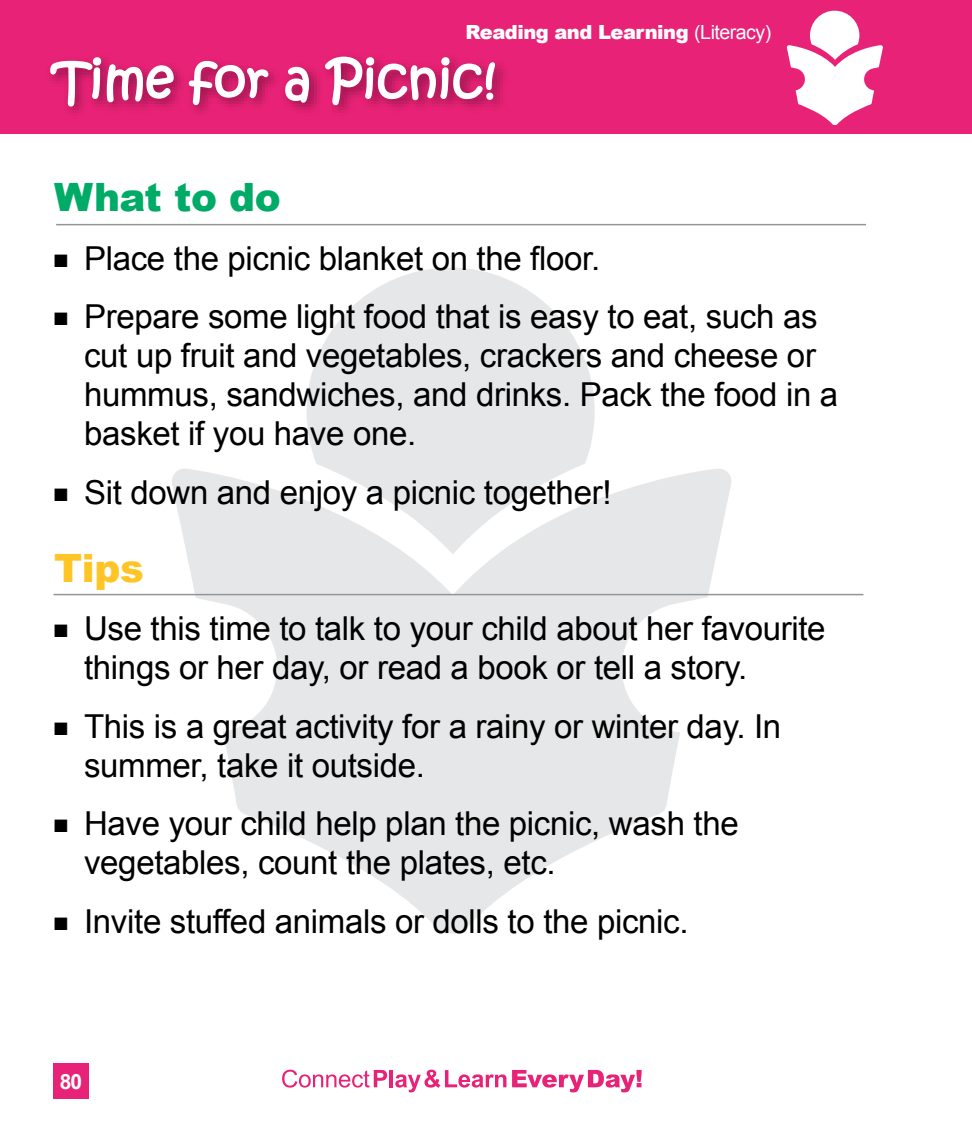
<style>
.page{position:relative;width:972px;height:1134px;background:#fff}
.page>*{position:absolute;margin:0;border:0;box-sizing:border-box;transform-origin:0 0}
.t1{font:51px "Kristen ITC";color:#fff}
.t2{font:900 39px "Arial";letter-spacing:-.01em;color:#00ab67}
.t3{font:900 39px "Arial";color:#ffc425}
.t4{font:33px/39px "Arial";letter-spacing:-.01em;color:#000}
.t5{font:700 21px "Arial";color:#fff}
.t6{font:900 19.5px "Arial";letter-spacing:-.025em;color:#fff}
.s1{font-weight:400}
</style>
<div class="page">
<div style="left:0;top:0;width:972px;height:133px;background:#e82276"></div>
<svg style="left:282px;top:1070px;width:105px;height:18px"></svg>
<hr style="left:390px;top:1070px;width:3px;height:17px;background:#e82276">
<svg style="left:395px;top:1070px;width:111px;height:22px"></svg>
<svg style="left:512px;top:1070px;width:130px;height:22px"></svg>
<div style="left:53px;top:1063px;width:36px;height:36px;background:#e82276"></div>
<img style="left:41px;top:63px;width:485px;height:71px">
<svg style="left:49px;top:57px;width:126px;height:77px"></svg>
<svg style="left:188px;top:60px;width:81px;height:46px"></svg>
<svg style="left:284px;top:66px;width:26px;height:37px"></svg>
<svg style="left:324px;top:56px;width:172px;height:78px"></svg>
<svg style="left:787px;top:11px;width:96px;height:114px"></svg>
<svg style="left:307px;top:268px;width:288px;height:200px;fill:#e6e7e8"></svg>
<svg style="left:171px;top:468px;width:561px;height:466px;fill:#e6e7e8"></svg>
<hr style="left:54px;top:594px;width:809px;height:1px;background:#939598">
<hr style="left:56px;top:224px;width:810px;height:1px;background:#939598">
<p class="t6" style="left:466px;top:17px;width:307px">Reading and Learning <span class="s1">(Literacy)</span></p>
<h1 class="t1" style="left:52px;top:47px;width:445px">Time for a Picnic!</h1>
<p class="t2" style="left:54px;top:169px;width:228px">What to do</p>
<p class="t4" style="left:54px;top:239px;width:548px">■ Place the picnic blanket on the floor.</p>
<p class="t4" style="left:84px;top:297px;width:756px;text-indent:-30px">■ Prepare some light food that is easy to eat, such as cut up fruit and vegetables, crackers and cheese or hummus, sandwiches, and drinks. Pack the food in a basket if you have one.</p>
<p class="t4" style="left:54px;top:473px;width:559px">■ Sit down and enjoy a picnic together!</p>
<p class="t3" style="left:54px;top:539px;width:91px">Tips</p>
<p class="t4" style="left:84px;top:609px;width:743px;text-indent:-30px">■ Use this time to talk to your child about her favourite things or her day, or read a book or tell a story.</p>
<p class="t4" style="left:84px;top:707px;width:699px;text-indent:-30px">■ This is a great activity for a rainy or winter day. In summer, take it outside.</p>
<p class="t4" style="left:84px;top:804px;width:656px;text-indent:-30px">■ Have your child help plan the picnic, wash the vegetables, count the plates, etc.</p>
<p class="t4" style="left:54px;top:902px;width:636px">■ Invite stuffed animals or dolls to the picnic.</p>
<p class="t5" style="left:60px;top:1068px;width:24px">80</p>
</div>
